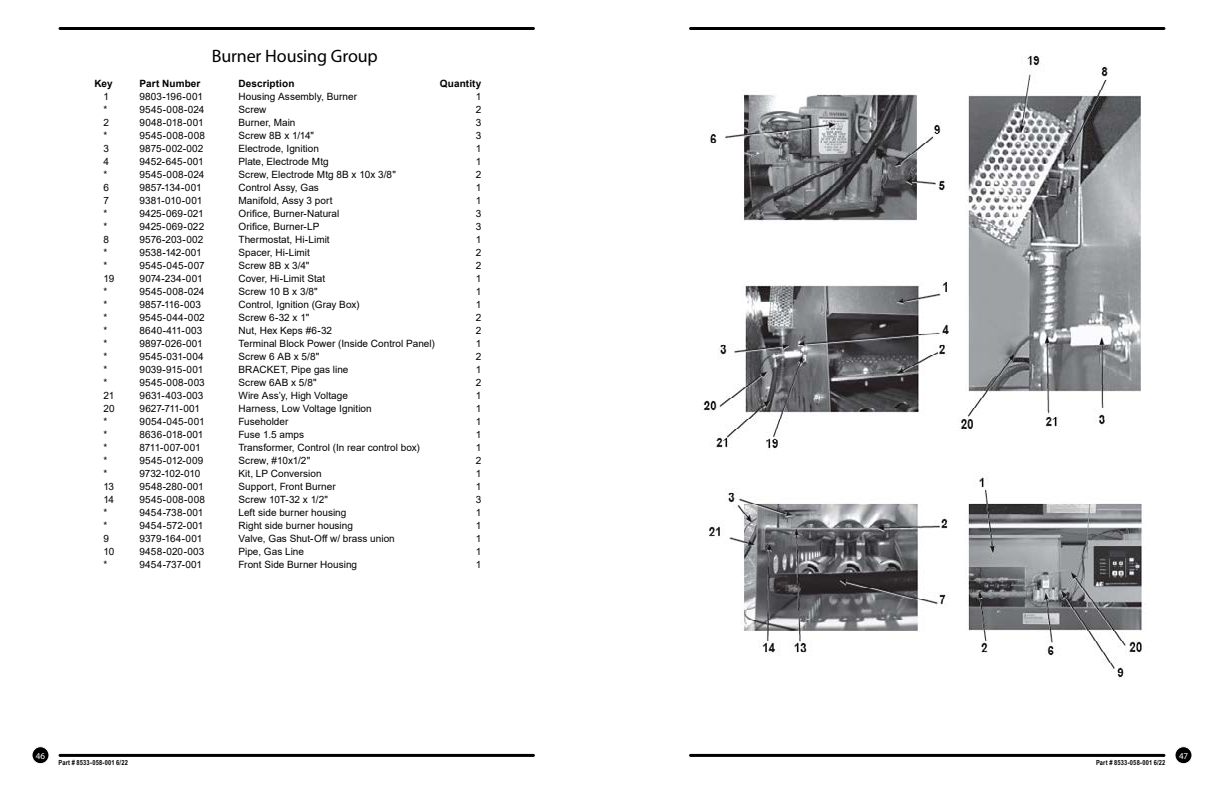
<style>
.page{position:relative;width:1224px;height:792px;background:#fff}
.page>*{position:absolute;margin:0;border:0;box-sizing:border-box;transform-origin:0 0}
.t1{font:18px "Myriad Pro";letter-spacing:-.01em;color:#000}
.t2{font:10px "Arial";letter-spacing:.005em;color:#000}
.t3{font:700 10px "Arial";letter-spacing:.01em;color:#000}
.t4{font:10px "Arial";letter-spacing:.025em;color:#000}
.t5{font:10px "Arial";letter-spacing:-.015em;color:#000}
.t6{font:10px "Arial";letter-spacing:-.025em;color:#000}
.t7{font:9px "Myriad Pro";color:#fff}
.t8{font:700 7px "Arial Narrow";letter-spacing:.025em;color:#000}
</style>
<div class="page">
<hr style="left:60px;top:27px;width:474px;height:3px;background:#000">
<hr style="left:60px;top:754px;width:474px;height:3px;background:#000">
<hr style="left:690px;top:27px;width:474px;height:3px;background:#000">
<hr style="left:690px;top:754px;width:474px;height:3px;background:#000">
<div style="left:32px;top:747px;width:17px;height:17px;background:#000;border-radius:50%"></div>
<div style="left:32px;top:746px;width:18px;height:18px;border:1px solid #fff;border-radius:50%"></div>
<div style="left:1175px;top:747px;width:17px;height:17px;background:#000;border-radius:50%"></div>
<div style="left:1174px;top:746px;width:18px;height:18px;border:1px solid #fff;border-radius:50%"></div>
<img style="left:701px;top:55px;width:441px;height:625px">
<h1 class="t1" style="left:212px;top:44px;width:168px">Burner Housing Group</h1>
<p class="t3" style="left:94px;top:76px;width:20px">Key</p>
<p class="t3" style="left:140px;top:76px;width:62px">Part Number</p>
<p class="t3" style="left:238px;top:76px;width:57px">Description</p>
<p class="t3" style="left:440px;top:76px;width:43px">Quantity</p>
<p class="t2" style="left:104px;top:89px;width:7px">1</p>
<p class="t2" style="left:140px;top:89px;width:65px">9803-196-001</p>
<p class="t2" style="left:239px;top:89px;width:120px">Housing Assembly, Burner</p>
<p class="t2" style="left:476px;top:89px;width:7px">1</p>
<p class="t2" style="left:104px;top:102px;width:5px">*</p>
<p class="t2" style="left:140px;top:102px;width:66px">9545-008-024</p>
<p class="t2" style="left:239px;top:102px;width:29px">Screw</p>
<p class="t2" style="left:476px;top:102px;width:7px">2</p>
<p class="t2" style="left:104px;top:115px;width:7px">2</p>
<p class="t2" style="left:140px;top:115px;width:66px">9048-018-001</p>
<p class="t2" style="left:239px;top:115px;width:59px">Burner, Main</p>
<p class="t2" style="left:476px;top:115px;width:7px">3</p>
<p class="t2" style="left:104px;top:128px;width:5px">*</p>
<p class="t2" style="left:140px;top:128px;width:67px">9545-008-008</p>
<p class="t2" style="left:239px;top:128px;width:77px">Screw 8B x 1/14"</p>
<p class="t2" style="left:476px;top:128px;width:7px">3</p>
<p class="t2" style="left:104px;top:141px;width:7px">3</p>
<p class="t2" style="left:140px;top:141px;width:65px">9875-002-002</p>
<p class="t2" style="left:239px;top:141px;width:82px">Electrode, Ignition</p>
<p class="t2" style="left:476px;top:141px;width:7px">1</p>
<p class="t2" style="left:104px;top:154px;width:7px">4</p>
<p class="t2" style="left:140px;top:154px;width:66px">9452-645-001</p>
<p class="t2" style="left:239px;top:154px;width:92px">Plate, Electrode Mtg</p>
<p class="t2" style="left:476px;top:154px;width:7px">1</p>
<p class="t2" style="left:104px;top:167px;width:5px">*</p>
<p class="t2" style="left:140px;top:167px;width:66px">9545-008-024</p>
<p class="t2" style="left:239px;top:167px;width:159px">Screw, Electrode Mtg 8B x 10x 3/8"</p>
<p class="t2" style="left:476px;top:167px;width:7px">2</p>
<p class="t2" style="left:104px;top:180px;width:7px">6</p>
<p class="t2" style="left:140px;top:180px;width:64px">9857-134-001</p>
<p class="t2" style="left:239px;top:180px;width:82px">Control Assy, Gas</p>
<p class="t2" style="left:476px;top:180px;width:7px">1</p>
<p class="t2" style="left:104px;top:193px;width:7px">7</p>
<p class="t6" style="left:140px;top:193px;width:64px">9381-010-001</p>
<p class="t2" style="left:239px;top:193px;width:96px">Manifold, Assy 3 port</p>
<p class="t2" style="left:476px;top:193px;width:7px">1</p>
<p class="t2" style="left:104px;top:206px;width:5px">*</p>
<p class="t2" style="left:140px;top:206px;width:66px">9425-069-021</p>
<p class="t2" style="left:239px;top:206px;width:102px">Orifice, Burner-Natural</p>
<p class="t2" style="left:476px;top:206px;width:7px">3</p>
<p class="t2" style="left:104px;top:219px;width:5px">*</p>
<p class="t2" style="left:140px;top:219px;width:66px">9425-069-022</p>
<p class="t2" style="left:239px;top:219px;width:82px">Orifice, Burner-LP</p>
<p class="t2" style="left:476px;top:219px;width:7px">3</p>
<p class="t2" style="left:104px;top:232px;width:7px">8</p>
<p class="t2" style="left:140px;top:232px;width:65px">9576-203-002</p>
<p class="t2" style="left:239px;top:232px;width:93px">Thermostat, Hi-Limit</p>
<p class="t2" style="left:476px;top:232px;width:7px">1</p>
<p class="t2" style="left:104px;top:245px;width:5px">*</p>
<p class="t2" style="left:140px;top:245px;width:64px">9538-142-001</p>
<p class="t2" style="left:239px;top:245px;width:73px">Spacer, Hi-Limit</p>
<p class="t2" style="left:476px;top:245px;width:7px">2</p>
<p class="t2" style="left:104px;top:258px;width:5px">*</p>
<p class="t2" style="left:140px;top:258px;width:67px">9545-045-007</p>
<p class="t2" style="left:239px;top:258px;width:73px">Screw 8B x 3/4"</p>
<p class="t2" style="left:476px;top:258px;width:7px">2</p>
<p class="t2" style="left:104px;top:271px;width:12px">19</p>
<p class="t2" style="left:140px;top:271px;width:65px">9074-234-001</p>
<p class="t2" style="left:239px;top:271px;width:88px">Cover, Hi-Limit Stat</p>
<p class="t2" style="left:476px;top:271px;width:7px">1</p>
<p class="t2" style="left:104px;top:284px;width:5px">*</p>
<p class="t2" style="left:140px;top:284px;width:66px">9545-008-024</p>
<p class="t2" style="left:239px;top:284px;width:81px">Screw 10 B x 3/8"</p>
<p class="t2" style="left:476px;top:284px;width:7px">1</p>
<p class="t2" style="left:104px;top:297px;width:5px">*</p>
<p class="t2" style="left:140px;top:297px;width:63px">9857-116-003</p>
<p class="t2" style="left:239px;top:297px;width:122px">Control, Ignition (Gray Box)</p>
<p class="t2" style="left:476px;top:297px;width:7px">1</p>
<p class="t2" style="left:104px;top:310px;width:5px">*</p>
<p class="t4" style="left:140px;top:310px;width:67px">9545-044-002</p>
<p class="t2" style="left:239px;top:310px;width:72px">Screw 6-32 x 1"</p>
<p class="t2" style="left:476px;top:310px;width:7px">2</p>
<p class="t2" style="left:104px;top:323px;width:5px">*</p>
<p class="t2" style="left:140px;top:323px;width:64px">8640-411-003</p>
<p class="t2" style="left:239px;top:323px;width:95px">Nut, Hex Keps #6-32</p>
<p class="t2" style="left:476px;top:323px;width:7px">2</p>
<p class="t2" style="left:104px;top:336px;width:5px">*</p>
<p class="t2" style="left:140px;top:336px;width:65px">9897-026-001</p>
<p class="t2" style="left:239px;top:336px;width:198px">Terminal Block Power (Inside Control Panel)</p>
<p class="t2" style="left:476px;top:336px;width:7px">1</p>
<p class="t2" style="left:104px;top:349px;width:5px">*</p>
<p class="t2" style="left:140px;top:349px;width:66px">9545-031-004</p>
<p class="t2" style="left:239px;top:349px;width:82px">Screw 6 AB x 5/8"</p>
<p class="t2" style="left:476px;top:349px;width:7px">2</p>
<p class="t2" style="left:104px;top:362px;width:5px">*</p>
<p class="t2" style="left:140px;top:362px;width:65px">9039-915-001</p>
<p class="t2" style="left:239px;top:362px;width:112px">BRACKET, Pipe gas line</p>
<p class="t2" style="left:476px;top:362px;width:7px">1</p>
<p class="t2" style="left:104px;top:375px;width:5px">*</p>
<p class="t2" style="left:140px;top:375px;width:67px">9545-008-003</p>
<p class="t2" style="left:239px;top:375px;width:80px">Screw 6AB x 5/8"</p>
<p class="t2" style="left:476px;top:375px;width:7px">2</p>
<p class="t2" style="left:104px;top:388px;width:12px">21</p>
<p class="t2" style="left:140px;top:388px;width:65px">9631-403-003</p>
<p class="t2" style="left:239px;top:388px;width:111px">Wire Ass’y, High Voltage</p>
<p class="t2" style="left:476px;top:388px;width:7px">1</p>
<p class="t2" style="left:104px;top:401px;width:13px">20</p>
<p class="t2" style="left:140px;top:401px;width:62px">9627-711-001</p>
<p class="t2" style="left:239px;top:401px;width:135px">Harness, Low Voltage Ignition</p>
<p class="t2" style="left:476px;top:401px;width:7px">1</p>
<p class="t2" style="left:104px;top:414px;width:5px">*</p>
<p class="t4" style="left:140px;top:414px;width:67px">9054-045-001</p>
<p class="t2" style="left:239px;top:414px;width:51px">Fuseholder</p>
<p class="t2" style="left:476px;top:414px;width:7px">1</p>
<p class="t2" style="left:104px;top:427px;width:5px">*</p>
<p class="t2" style="left:140px;top:427px;width:65px">8636-018-001</p>
<p class="t2" style="left:239px;top:427px;width:67px">Fuse 1.5 amps</p>
<p class="t2" style="left:476px;top:427px;width:7px">1</p>
<p class="t2" style="left:104px;top:440px;width:5px">*</p>
<p class="t5" style="left:140px;top:440px;width:63px">8711-007-001</p>
<p class="t2" style="left:239px;top:440px;width:183px">Transformer, Control (In rear control box)</p>
<p class="t2" style="left:476px;top:440px;width:7px">1</p>
<p class="t2" style="left:104px;top:453px;width:5px">*</p>
<p class="t2" style="left:140px;top:453px;width:65px">9545-012-009</p>
<p class="t2" style="left:239px;top:453px;width:73px">Screw, #10x1/2"</p>
<p class="t2" style="left:476px;top:453px;width:7px">2</p>
<p class="t2" style="left:104px;top:466px;width:5px">*</p>
<p class="t5" style="left:140px;top:466px;width:62px">9732-102-010</p>
<p class="t2" style="left:239px;top:466px;width:85px">Kit, LP Conversion</p>
<p class="t2" style="left:476px;top:466px;width:7px">1</p>
<p class="t2" style="left:104px;top:479px;width:12px">13</p>
<p class="t2" style="left:140px;top:479px;width:66px">9548-280-001</p>
<p class="t2" style="left:239px;top:479px;width:99px">Support, Front Burner</p>
<p class="t2" style="left:476px;top:479px;width:7px">1</p>
<p class="t2" style="left:104px;top:492px;width:12px">14</p>
<p class="t2" style="left:140px;top:492px;width:67px">9545-008-008</p>
<p class="t2" style="left:239px;top:492px;width:91px">Screw 10T-32 x 1/2"</p>
<p class="t2" style="left:476px;top:492px;width:7px">3</p>
<p class="t2" style="left:104px;top:505px;width:5px">*</p>
<p class="t2" style="left:140px;top:505px;width:65px">9454-738-001</p>
<p class="t2" style="left:239px;top:505px;width:109px">Left side burner housing</p>
<p class="t2" style="left:476px;top:505px;width:7px">1</p>
<p class="t2" style="left:104px;top:518px;width:5px">*</p>
<p class="t2" style="left:140px;top:518px;width:65px">9454-572-001</p>
<p class="t2" style="left:239px;top:518px;width:116px">Right side burner housing</p>
<p class="t2" style="left:476px;top:518px;width:7px">1</p>
<p class="t2" style="left:104px;top:531px;width:7px">9</p>
<p class="t2" style="left:140px;top:531px;width:64px">9379-164-001</p>
<p class="t2" style="left:239px;top:531px;width:158px">Valve, Gas Shut-Off w/ brass union</p>
<p class="t2" style="left:476px;top:531px;width:7px">1</p>
<p class="t2" style="left:104px;top:544px;width:12px">10</p>
<p class="t2" style="left:140px;top:544px;width:66px">9458-020-003</p>
<p class="t2" style="left:239px;top:544px;width:67px">Pipe, Gas Line</p>
<p class="t2" style="left:476px;top:544px;width:7px">1</p>
<p class="t2" style="left:104px;top:557px;width:5px">*</p>
<p class="t2" style="left:140px;top:557px;width:64px">9454-737-001</p>
<p class="t2" style="left:239px;top:557px;width:120px">Front Side Burner Housing</p>
<p class="t2" style="left:476px;top:557px;width:7px">1</p>
<p class="t7" style="left:36px;top:750px;width:11px">46</p>
<p class="t7" style="left:1179px;top:750px;width:10px">47</p>
<p class="t8" style="left:58px;top:757px;width:71px">Part # 8533-058-001 6/22</p>
<p class="t8" style="left:1096px;top:757px;width:71px">Part # 8533-058-001 6/22</p>
</div>
